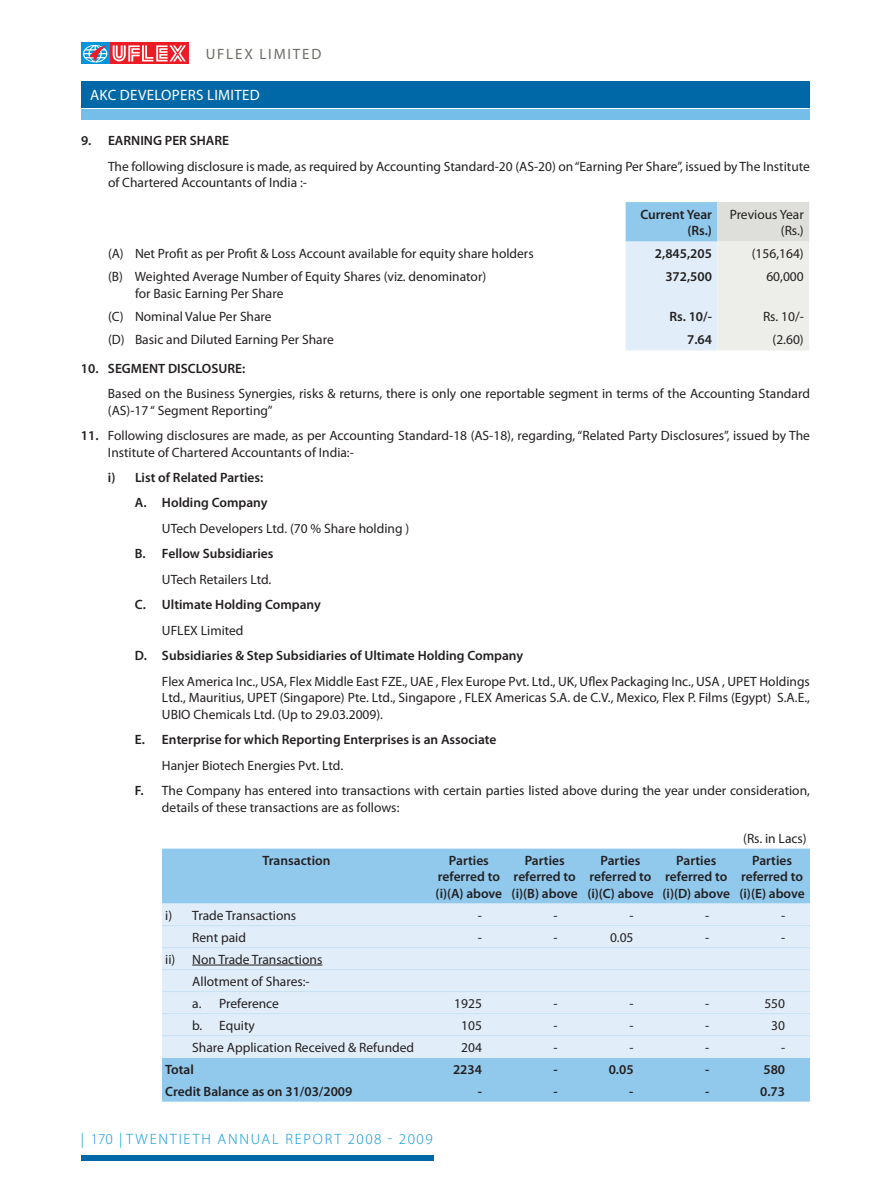
<style>
.page{position:relative;width:891px;height:1188px;background:#fff}
.page>*{position:absolute;margin:0;border:0;box-sizing:border-box;transform-origin:0 0}
.t1{font:300 15px "Myriad Pro";letter-spacing:.12em;color:#0095da}
.t2{font:15px "Myriad Pro";letter-spacing:.02em;color:#fff}
.t3{font:15px "Myriad Pro";color:#fff}
.t4{font:15px "Myriad Pro";letter-spacing:.12em;color:#6d6d66}
.t5{font:13.5px/16.5px "Myriad Pro";color:#231f20}
.t6{font:600 13.5px/16.5px "Myriad Pro";color:#231f20;text-align:center}
.s1{font-weight:600}
</style>
<div class="page">
<div style="left:81px;top:43px;width:108px;height:21px;background:#ed1c24"></div>
<svg style="left:81px;top:42px;width:105px;height:22px"></svg>
<div style="left:81px;top:1156px;width:352px;height:5px;background:#0068a6"></div>
<div style="left:81px;top:110px;width:729px;height:10px;background:#75bee9"></div>
<div style="left:81px;top:81px;width:729px;height:27px;background:#0068a6"></div>
<svg style="left:626px;top:202px;width:183px;height:148px;background:#dae6ee"></svg>
<div style="left:162px;top:849px;width:648px;height:253px;background:#91c9ed"></div>
<div style="left:162px;top:904px;width:648px;height:154px;background:#e1eef9"></div>
<hr style="left:162px;top:925px;width:648px;height:1px;background:#c7e1f5">
<hr style="left:162px;top:947px;width:648px;height:1px;background:#c7e1f5">
<hr style="left:162px;top:969px;width:648px;height:1px;background:#c7e1f5">
<hr style="left:162px;top:991px;width:648px;height:1px;background:#c7e1f5">
<hr style="left:162px;top:1013px;width:648px;height:1px;background:#c7e1f5">
<hr style="left:162px;top:1035px;width:648px;height:1px;background:#c7e1f5">
<hr style="left:192px;top:965px;width:130px;height:1px;background:#231f20">
<p class="t4" style="left:206px;top:48px;width:117px">UFLEX LIMITED</p>
<p class="t3" style="left:90px;top:89px;width:128px">DIRECTOR’S REPORT</p>
<p class="t2" style="left:90px;top:89px;width:171px">AKC DEVELOPERS LIMITED</p>
<p class="t6" style="left:81px;top:133px;width:150px">9. EARNING PER SHARE</p>
<p class="t5" style="left:108px;top:159px;width:703px">The following disclosure is made, as required by Accounting Standard-20 (AS-20) on “Earning Per Share”, issued by The Institute of Chartered Accountants of India :-</p>
<p class="t6" style="left:640px;top:207px;width:73px;text-align:right">Current Year (Rs.)</p>
<p class="t5" style="left:730px;top:207px;width:76px;text-align:right">Previous Year (Rs.)</p>
<p class="t5" style="left:108px;top:246px;width:427px">(A) Net Profit as per Profit &amp; Loss Account available for equity share holders</p>
<p class="t6" style="left:655px;top:246px;width:59px">2,845,205</p>
<p class="t5" style="left:752px;top:246px;width:54px">(156,164)</p>
<p class="t5" style="left:135px;top:269px;width:353px;text-indent:-27px">(B) Weighted Average Number of Equity Shares (viz. denominator) for Basic Earning Per Share</p>
<p class="t6" style="left:665px;top:269px;width:48px">372,500</p>
<p class="t5" style="left:766px;top:269px;width:39px">60,000</p>
<p class="t5" style="left:108px;top:309px;width:165px">(C) Nominal Value Per Share</p>
<p class="t6" style="left:670px;top:309px;width:44px">Rs. 10/-</p>
<p class="t5" style="left:763px;top:309px;width:42px">Rs. 10/-</p>
<p class="t5" style="left:108px;top:332px;width:227px">(D) Basic and Diluted Earning Per Share</p>
<p class="t6" style="left:687px;top:332px;width:26px">7.64</p>
<p class="t5" style="left:773px;top:332px;width:33px">(2.60)</p>
<p class="t6" style="left:81px;top:361px;width:166px">10. SEGMENT DISCLOSURE:</p>
<p class="t5" style="left:108px;top:386px;width:703px">Based on the Business Synergies, risks &amp; returns, there is only one reportable segment in terms of the Accounting Standard (AS)-17 “ Segment Reporting”</p>
<p class="t5" style="left:108px;top:428px;width:704px;text-indent:-27px"><span class="s1">11.</span> Following disclosures are made, as per Accounting Standard-18 (AS-18), regarding, “Related Party Disclosures”, issued by The<br>Institute of Chartered Accountants of India:-</p>
<p class="t6" style="left:135px;top:466px;width:134px;line-height:25.5px;text-align:left;text-indent:-27px">i) List of Related Parties:<br>A. Holding Company</p>
<p class="t5" style="left:162px;top:521px;width:249px">UTech Developers Ltd. (70 % Share holding )</p>
<p class="t6" style="left:135px;top:547px;width:140px">B. Fellow Subsidiaries</p>
<p class="t5" style="left:162px;top:572px;width:111px">UTech Retailers Ltd.</p>
<p class="t6" style="left:135px;top:598px;width:187px">C. Ultimate Holding Company</p>
<p class="t5" style="left:162px;top:623px;width:83px">UFLEX Limited</p>
<p class="t6" style="left:135px;top:648px;width:390px">D. Subsidiaries &amp; Step Subsidiaries of Ultimate Holding Company</p>
<p class="t5" style="left:162px;top:674px;width:650px;text-align:justify">Flex America Inc., USA, Flex Middle East FZE., UAE , Flex Europe Pvt. Ltd., UK, Uflex Packaging Inc., USA , UPET Holdings Ltd., Mauritius, UPET (Singapore) Pte. Ltd., Singapore , FLEX Americas S.A. de C.V., Mexico, Flex P. Films (Egypt) S.A.E., UBIO Chemicals Ltd. (Up to 29.03.2009).</p>
<p class="t6" style="left:135px;top:732px;width:363px">E. Enterprise for which Reporting Enterprises is an Associate</p>
<p class="t5" style="left:135px;top:753px;width:677px;line-height:25.5px;text-indent:27px">Hanjer Biotech Energies Pvt. Ltd.<br><span class="s1">F.</span> The Company has entered into transactions with certain parties listed above during the year under consideration,</p>
<p class="t5" style="left:162px;top:800px;width:239px">details of these transactions are as follows:</p>
<p class="t5" style="left:743px;top:831px;width:65px">(Rs. in Lacs)</p>
<p class="t6" style="left:263px;top:853px;width:69px">Transaction</p>
<p class="t6" style="left:436px;top:853px;width:68px">Parties referred to (i)(A) above</p>
<p class="t6" style="left:512px;top:853px;width:68px">Parties referred to (i)(B) above</p>
<p class="t6" style="left:587px;top:853px;width:68px">Parties referred to (i)(C) above</p>
<p class="t6" style="left:663px;top:853px;width:69px">Parties referred to (i)(D) above</p>
<p class="t6" style="left:739px;top:853px;width:67px">Parties referred to (i)(E) above</p>
<p class="t5" style="left:165px;top:908px;width:133px">i) Trade Transactions</p>
<p class="t5" style="left:478px;top:908px;width:6px">-</p>
<p class="t5" style="left:554px;top:908px;width:6px">-</p>
<p class="t5" style="left:629px;top:908px;width:6px">-</p>
<p class="t5" style="left:705px;top:908px;width:6px">-</p>
<p class="t5" style="left:781px;top:908px;width:6px">-</p>
<p class="t5" style="left:192px;top:930px;width:55px">Rent paid</p>
<p class="t5" style="left:478px;top:930px;width:6px">-</p>
<p class="t5" style="left:554px;top:930px;width:6px">-</p>
<p class="t5" style="left:610px;top:930px;width:25px">0.05</p>
<p class="t5" style="left:705px;top:930px;width:6px">-</p>
<p class="t5" style="left:781px;top:930px;width:6px">-</p>
<p class="t5" style="left:192px;top:949px;width:132px;line-height:22px;text-indent:-27px">ii) Non Trade Transactions<br>Allotment of Shares:- a. Preference</p>
<p class="t5" style="left:454px;top:996px;width:29px">1925</p>
<p class="t5" style="left:554px;top:996px;width:6px">-</p>
<p class="t5" style="left:629px;top:996px;width:6px">-</p>
<p class="t5" style="left:705px;top:996px;width:6px">-</p>
<p class="t5" style="left:764px;top:996px;width:22px">550</p>
<p class="t5" style="left:192px;top:1018px;width:64px">b. Equity</p>
<p class="t5" style="left:461px;top:1018px;width:22px">105</p>
<p class="t5" style="left:554px;top:1018px;width:6px">-</p>
<p class="t5" style="left:629px;top:1018px;width:6px">-</p>
<p class="t5" style="left:705px;top:1018px;width:6px">-</p>
<p class="t5" style="left:771px;top:1018px;width:15px">30</p>
<p class="t5" style="left:192px;top:1040px;width:223px">Share Application Received &amp; Refunded</p>
<p class="t5" style="left:461px;top:1040px;width:22px">204</p>
<p class="t5" style="left:554px;top:1040px;width:6px">-</p>
<p class="t5" style="left:629px;top:1040px;width:6px">-</p>
<p class="t5" style="left:705px;top:1040px;width:6px">-</p>
<p class="t5" style="left:781px;top:1040px;width:6px">-</p>
<p class="t6" style="left:165px;top:1062px;width:30px">Total</p>
<p class="t6" style="left:453px;top:1062px;width:30px">2234</p>
<p class="t6" style="left:554px;top:1062px;width:6px">-</p>
<p class="t6" style="left:609px;top:1062px;width:26px">0.05</p>
<p class="t6" style="left:705px;top:1062px;width:6px">-</p>
<p class="t6" style="left:763px;top:1062px;width:23px">580</p>
<p class="t6" style="left:165px;top:1084px;width:189px">Credit Balance as on 31/03/2009</p>
<p class="t6" style="left:478px;top:1084px;width:6px">-</p>
<p class="t6" style="left:554px;top:1084px;width:6px">-</p>
<p class="t6" style="left:629px;top:1084px;width:6px">-</p>
<p class="t6" style="left:705px;top:1084px;width:6px">-</p>
<p class="t6" style="left:760px;top:1084px;width:26px">0.73</p>
<p class="t1" style="left:81px;top:1133px;width:353px">| 170 |TWENTIETH ANNUAL REPORT 2008 - 2009</p>
</div>
